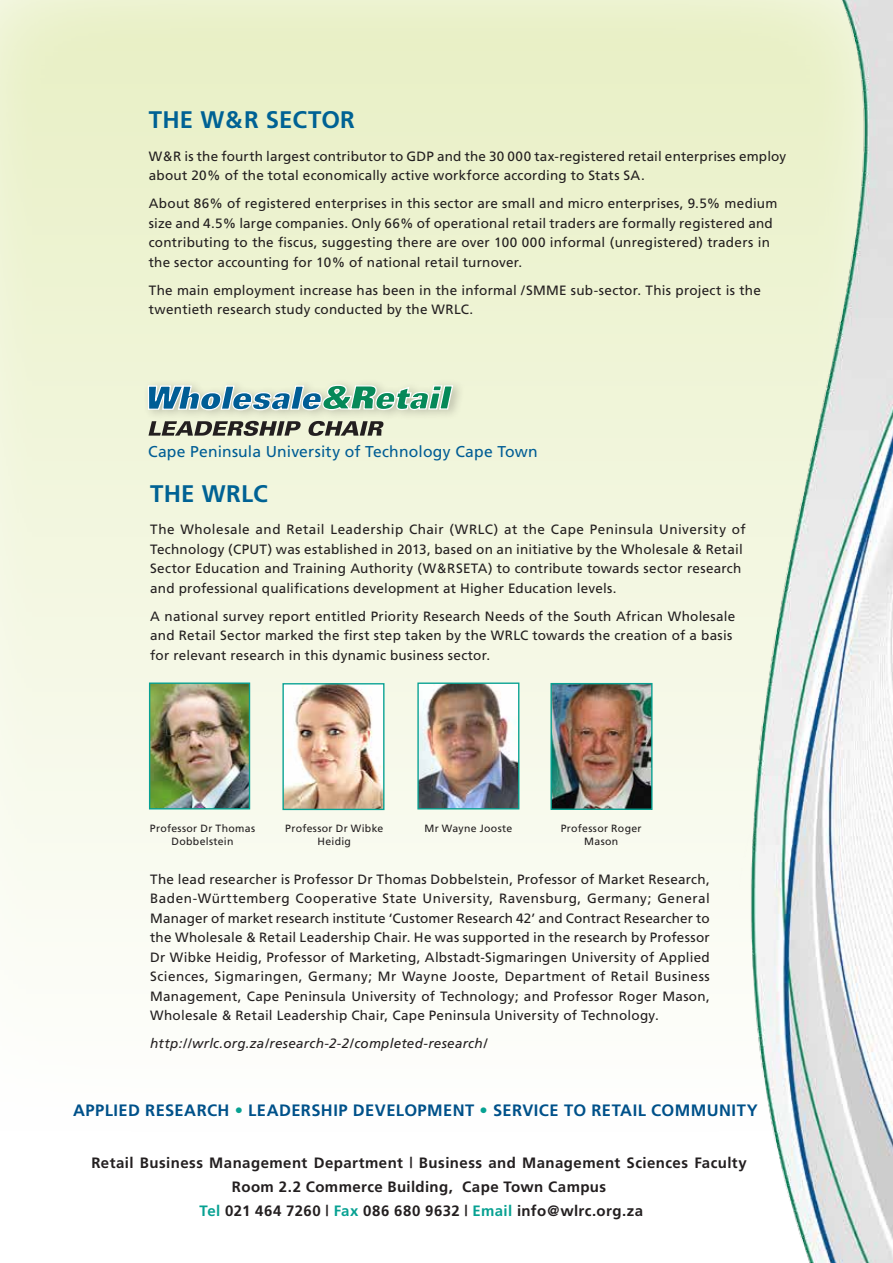
<style>
.page{position:relative;width:893px;height:1263px;background:#fff}
.page>*{position:absolute;margin:0;border:0;box-sizing:border-box;transform-origin:0 0}
.t1{font:700 24px "Frutiger";letter-spacing:.01em;color:#006294}
.t2{font:700 16.5px "Frutiger";letter-spacing:.025em;color:#00518a}
.t3{font:15.75px "Frutiger";letter-spacing:.01em;color:#005d95}
.t4{font:700 15px/24px "Frutiger";letter-spacing:.03em;color:#231f20;text-align:center}
.t5{font:13.5px/19.5px "Frutiger";letter-spacing:.015em;color:#231f20}
.t6{font:italic 13.5px "Frutiger";letter-spacing:.02em;color:#231f20}
.t7{font:10.5px/13.5px "Frutiger";letter-spacing:.03em;color:#231f20;text-align:center}
.s1{color:#07a192}
</style>
<div class="page">
<div style="left:0;top:0;width:893px;height:1149px;background:linear-gradient(to bottom,#e8f0c5,#fefefe)"></div>
<img style="left:739px;top:0;width:154px;height:1263px">
<div style="left:142px;top:378px;width:323px;height:43px;background:#231f20;opacity:.25"></div>
<svg style="left:147px;top:384px;width:307px;height:27px;background:#8dbab5"></svg>
<svg style="left:148px;top:421px;width:235px;height:15px;background:#848478"></svg>
<img style="left:552px;top:685px;width:98px;height:123px">
<div style="left:550px;top:683px;width:102px;height:127px;border:1px solid #07a192"></div>
<img style="left:419px;top:684px;width:98px;height:123px">
<div style="left:417px;top:682px;width:102px;height:127px;border:1px solid #07a192"></div>
<img style="left:284px;top:685px;width:98px;height:123px">
<div style="left:282px;top:683px;width:102px;height:127px;border:1px solid #07a192"></div>
<img style="left:151px;top:684px;width:97px;height:123px">
<div style="left:149px;top:682px;width:101px;height:127px;border:1px solid #07a192"></div>
<h1 class="t1" style="left:149px;top:106px;width:208px">THE W&amp;R SECTOR</h1>
<p class="t5" style="left:149px;top:146px;width:639px">W&amp;R is the fourth largest contributor to GDP and the 30 000 tax-registered retail enterprises employ about 20% of the total economically active workforce according to Stats SA.</p>
<p class="t5" style="left:149px;top:193px;width:630px">About 86% of registered enterprises in this sector are small and micro enterprises, 9.5% medium size and 4.5% large companies. Only 66% of operational retail traders are formally registered and contributing to the fiscus, suggesting there are over 100 000 informal (unregistered) traders in the sector accounting for 10% of national retail turnover.</p>
<p class="t5" style="left:149px;top:280px;width:614px">The main employment increase has been in the informal /SMME sub-sector. This project is the twentieth research study conducted by the WRLC.</p>
<p class="t3" style="left:148px;top:443px;width:391px">Cape Peninsula University of Technology Cape Town</p>
<h1 class="t1" style="left:150px;top:480px;width:119px">THE WRLC</h1>
<p class="t5" style="left:150px;top:520px;width:597px">The Wholesale and Retail Leadership Chair (WRLC) at the Cape Peninsula University of Technology (CPUT) was established in 2013, based on an initiative by the Wholesale &amp; Retail Sector Education and Training Authority (W&amp;RSETA) to contribute towards sector research and professional qualifications development at Higher Education levels.</p>
<p class="t5" style="left:150px;top:606px;width:587px">A national survey report entitled Priority Research Needs of the South African Wholesale and Retail Sector marked the first step taken by the WRLC towards the creation of a basis for relevant research in this dynamic business sector.</p>
<p class="t7" style="left:150px;top:821px;width:107px">Professor Dr Thomas<br>Dobbelstein</p>
<p class="t7" style="left:561px;top:821px;width:82px">Professor Roger<br>Mason</p>
<p class="t7" style="left:285px;top:821px;width:100px">Professor Dr Wibke</p>
<p class="t7" style="left:424px;top:822px;width:89px">Mr Wayne Jooste</p>
<p class="t7" style="left:318px;top:835px;width:35px">Heidig</p>
<p class="t5" style="left:150px;top:869px;width:561px;text-align:justify">The lead researcher is Professor Dr Thomas Dobbelstein, Professor of Market Research, Baden-Württemberg Cooperative State University, Ravensburg, Germany; General Manager of market research institute ‘Customer Research 42’ and Contract Researcher to the Wholesale &amp; Retail Leadership Chair. He was supported in the research by Professor Dr Wibke Heidig, Professor of Marketing, Albstadt-Sigmaringen University of Applied Sciences, Sigmaringen, Germany; Mr Wayne Jooste, Department of Retail Business Management, Cape Peninsula University of Technology; and Professor Roger Mason, Wholesale &amp; Retail Leadership Chair, Cape Peninsula University of Technology.</p>
<p class="t6" style="left:150px;top:1036px;width:339px">http://wrlc.org.za/research-2-2/completed-research/</p>
<p class="t2" style="left:73px;top:1101px;width:686px">APPLIED RESEARCH <span class="s1">•</span> LEADERSHIP DEVELOPMENT <span class="s1">•</span> SERVICE TO RETAIL COMMUNITY</p>
<p class="t4" style="left:91px;top:1150px;width:657px">Retail Business Management Department | Business and Management Sciences Faculty<br>Room 2.2 Commerce Building, Cape Town Campus<br><span class="s1">Tel</span> 021 464 7260 | <span class="s1">Fax</span> 086 680 9632 | <span class="s1">Email</span> info@wlrc.org.za</p>
</div>
